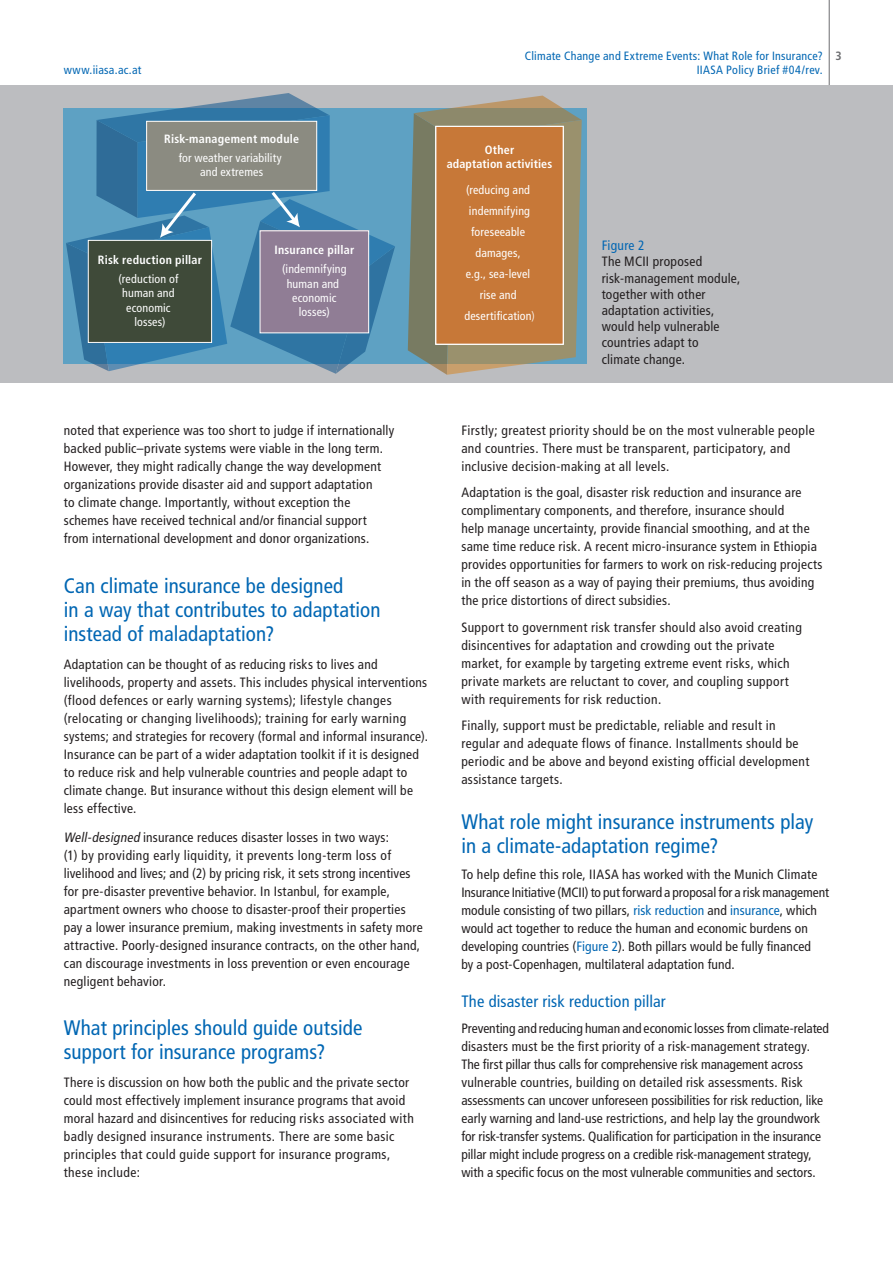
<style>
.page{position:relative;width:893px;height:1263px;background:#fff}
.page>*{position:absolute;margin:0;border:0;box-sizing:border-box;transform-origin:0 0}
.t1{font:condensed 21px/24px "Frutiger LT Std";letter-spacing:.005em;color:#0166b3}
.t2{font:condensed 16.5px "Frutiger LT Std";letter-spacing:.01em;color:#0166b3}
.t3{font:condensed 13.5px/18px "Frutiger LT Std";letter-spacing:.02em;color:#231f20}
.t4{font:condensed 13.5px/18px "Frutiger LT Std";color:#231f20}
.t5{font:condensed 13.5px "Frutiger LT Std";letter-spacing:.015em;color:#0166b3}
.t6{font:condensed 12px/14.4px "Frutiger LT Std";letter-spacing:.015em;color:#fff;text-align:center}
.t7{font:condensed 12px/14.4px "Frutiger LT Std";letter-spacing:.02em;color:#0166b3;text-align:right}
.t8{font:700 condensed 12px/14.4px "Frutiger LT Std";letter-spacing:.015em;color:#fff;text-align:center}
.t9{font:700 condensed 12px "Frutiger LT Std";color:#6c6d70}
.s1{font-weight:300}
.s2{font-style:italic}
.s3{color:#0166b3}
</style>
<div class="page">
<div style="left:0;top:85px;width:893px;height:298px;background:#bcbdc0"></div>
<div style="left:64px;top:109px;width:523px;height:255px;background:#5ea1c3"></div>
<svg style="left:408px;top:96px;width:174px;height:279px"></svg>
<div style="left:436px;top:126px;width:127px;height:218px;background:#c77838"></div>
<div style="left:435px;top:126px;width:129px;height:219px;border:1px solid #fff"></div>
<svg style="left:66px;top:93px;width:329px;height:281px"></svg>
<hr style="left:829px;top:0;width:1px;height:85px;background:#6c6d70">
<p class="t7" style="left:64px;top:63px;width:79px">www.iiasa.ac.at</p>
<p class="t8" style="left:164px;top:131px;width:136px">Risk-management module</p>
<p class="t6" style="left:179px;top:150px;width:105px">for weather variability and extremes</p>
<p class="t8" style="left:98px;top:252px;width:106px">Risk reduction pillar</p>
<p class="t6" style="left:119px;top:271px;width:61px">(reduction of human and economic losses)</p>
<p class="t8" style="left:274px;top:243px;width:81px">Insurance pillar</p>
<p class="t6" style="left:282px;top:262px;width:66px">(indemnifying human and economic losses)</p>
<p class="t7" style="left:525px;top:49px;width:299px">Climate Change and Extreme Events: What Role for Insurance?<br>IIASA Policy Brief #04/rev.</p>
<p class="t9" style="left:836px;top:49px;width:8px">3</p>
<p class="t8" style="left:447px;top:143px;width:107px">Other<br>adaptation activities</p>
<p class="t6" style="left:464px;top:179px;width:72px;line-height:21px">(reducing and indemnifying foreseeable damages,<br>e.g., sea-level rise and desertification<span class="s1">)</span></p>
<p class="t5" style="left:602px;top:238px;width:44px">Figure 2</p>
<p class="t3" style="left:602px;top:254px;width:140px;line-height:16.2px">The MCII proposed risk-management module, together with other adaptation activities, would help vulnerable countries adapt to<br>climate change.</p>
<p class="t3" style="left:64px;top:422px;width:332px">noted that experience was too short to judge if internationally backed public–private systems were viable in the long term.<br>However, they might radically change the way development organizations provide disaster aid and support adaptation<br>to climate change. Importantly, without exception the schemes have received technical and/or financial support from international development and donor organizations.</p>
<h1 class="t1" style="left:64px;top:573px;width:318px">Can climate insurance be designed<br>in a way that contributes to adaptation instead of maladaptation?</h1>
<p class="t3" style="left:64px;top:655px;width:366px">Adaptation can be thought of as reducing risks to lives and livelihoods, property and assets. This includes physical interventions (flood defences or early warning systems); lifestyle changes (relocating or changing livelihoods); training for early warning systems; and strategies for recovery (formal and informal insurance).<br>Insurance can be part of a wider adaptation toolkit if it is designed to reduce risk and help vulnerable countries and people adapt to climate change. But insurance without this design element will be less effective.</p>
<p class="t3" style="left:64px;top:828px;width:360px"><span class="s2">Well-designed</span> insurance reduces disaster losses in two ways:<br>(1) by providing early liquidity, it prevents long-term loss of livelihood and lives; and (2) by pricing risk, it sets strong incentives for pre-disaster preventive behavior. In Istanbul, for example, apartment owners who choose to disaster-proof their properties pay a lower insurance premium, making investments in safety more attractive. Poorly-designed insurance contracts, on the other hand, can discourage investments in loss prevention or even encourage negligent behavior.</p>
<h1 class="t1" style="left:64px;top:1016px;width:300px">What principles should guide outside support for insurance programs?</h1>
<p class="t3" style="left:64px;top:1074px;width:352px">There is discussion on how both the public and the private sector could most effectively implement insurance programs that avoid moral hazard and disincentives for reducing risks associated with badly designed insurance instruments. There are some basic principles that could guide support for insurance programs, these include:</p>
<p class="t3" style="left:461px;top:422px;width:355px">Firstly; greatest priority should be on the most vulnerable people and countries. There must be transparent, participatory, and inclusive decision-making at all levels.</p>
<p class="t3" style="left:461px;top:484px;width:363px">Adaptation is the goal, disaster risk reduction and insurance are complimentary components, and therefore, insurance should<br>help manage uncertainty, provide financial smoothing, and at the same time reduce risk. A recent micro-insurance system in Ethiopia provides opportunities for farmers to work on risk-reducing projects in the off season as a way of paying their premiums, thus avoiding the price distortions of direct subsidies.</p>
<p class="t3" style="left:461px;top:618px;width:342px">Support to government risk transfer should also avoid creating disincentives for adaptation and crowding out the private market, for example by targeting extreme event risks, which private markets are reluctant to cover, and coupling support with requirements for risk reduction.</p>
<p class="t3" style="left:461px;top:716px;width:350px">Finally, support must be predictable, reliable and result in regular and adequate flows of finance. Installments should be periodic and be above and beyond existing official development assistance targets.</p>
<h1 class="t1" style="left:461px;top:809px;width:354px">What role might insurance instruments play in a climate-adaptation regime?</h1>
<p class="t3" style="left:461px;top:865px;width:369px">To help define this role, IIASA has worked with the Munich Climate Insurance Initiative (MCII) to put forward a proposal for a risk management module consisting of two pillars, <span class="s3">risk reduction</span> and <span class="s3">insurance</span>, which would act together to reduce the human and economic burdens on developing countries (<span class="s3">Figure 2</span>). Both pillars would be fully financed<br>by a post-Copenhagen, multilateral adaptation fund.</p>
<p class="t2" style="left:461px;top:992px;width:206px">The disaster risk reduction pillar</p>
<p class="t4" style="left:461px;top:1019px;width:369px">Preventing and reducing human and economic losses from climate-related disasters must be the first priority of a risk-management strategy.<br>The first pillar thus calls for comprehensive risk management across vulnerable countries, building on detailed risk assessments. Risk assessments can uncover unforeseen possibilities for risk reduction, like early warning and land-use restrictions, and help lay the groundwork for risk-transfer systems. Qualification for participation in the insurance pillar might include progress on a credible risk-management strategy, with a specific focus on the most vulnerable communities and sectors.</p>
</div>
